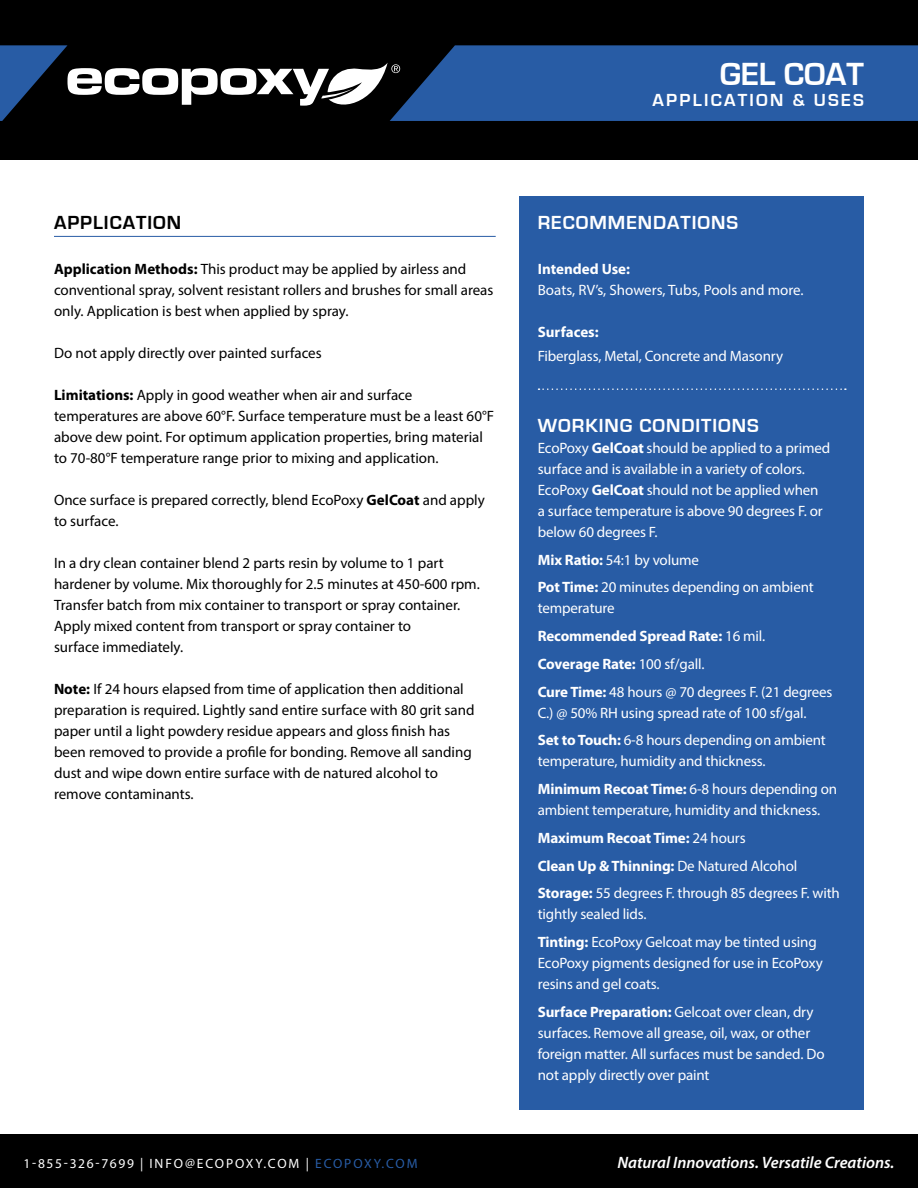
<style>
.page{position:relative;width:918px;height:1188px;background:#fff}
.page>*{position:absolute;margin:0;border:0;box-sizing:border-box;transform-origin:0 0}
.t1{font:700 33px "Eurostile";color:#fff}
.t2{font:700 19.5px "Eurostile";letter-spacing:.05em;color:#fff}
.t3{font:700 19.5px "Eurostile";letter-spacing:.05em;color:#000}
.t4{font:700 18px "Eurostile";letter-spacing:.125em;color:#fff}
.t5{font:italic 600 16.5px "Myriad Pro";color:#fff}
.t6{font:15px/21px "Myriad Pro";color:#000}
.t7{font:15px/27.8px "Myriad Pro";letter-spacing:-.01em;color:#fff}
.t8{font:700 15px "Myriad Pro";color:#fff}
.t9{font:13.5px "Myriad Pro";letter-spacing:.13em;color:#fff}
.s1{font-weight:700}
.s2{color:#285ca5}
</style>
<div class="page">
<div style="left:0;top:1134px;width:918px;height:54px;background:#000"></div>
<div style="left:0;top:0;width:918px;height:160px;background:#000"></div>
<svg style="left:0;top:45px;width:918px;height:76px"></svg>
<div style="left:519px;top:197px;width:345px;height:913px;background:#285ca5"></div>
<hr style="left:54px;top:236px;width:442px;height:1px;background:#285ca5">
<svg style="left:539px;top:388px;width:307px;height:2px"></svg>
<h2 class="t3" style="left:54px;top:212px;width:129px">APPLICATION</h2>
<p class="t6" style="left:54px;top:258px;width:441px"><span class="s1">Application Methods:</span> This product may be applied by airless and conventional spray, solvent resistant rollers and brushes for small areas only. Application is best when applied by spray.</p>
<p class="t6" style="left:54px;top:342px;width:269px">Do not apply directly over painted surfaces</p>
<p class="t6" style="left:54px;top:384px;width:442px"><span class="s1">Limitations:</span> Apply in good weather when air and surface temperatures are above 60°F. Surface temperature must be a least 60°F above dew point. For optimum application properties, bring material to 70-80°F temperature range prior to mixing and application.</p>
<p class="t6" style="left:54px;top:489px;width:432px">Once surface is prepared correctly, blend EcoPoxy <span class="s1">GelCoat</span> and apply to surface.</p>
<p class="t6" style="left:54px;top:552px;width:427px">In a dry clean container blend 2 parts resin by volume to 1 part hardener by volume. Mix thoroughly for 2.5 minutes at 450-600 rpm.<br>Transfer batch from mix container to transport or spray container.<br>Apply mixed content from transport or spray container to<br>surface immediately.</p>
<p class="t6" style="left:54px;top:678px;width:422px"><span class="s1">Note:</span> If 24 hours elapsed from time of application then additional preparation is required. Lightly sand entire surface with 80 grit sand paper until a light powdery residue appears and gloss finish has been removed to provide a profile for bonding. Remove all sanding dust and wipe down entire surface with de natured alcohol to remove contaminants.</p>
<h1 class="t1" style="left:720px;top:56px;width:146px">GEL COAT</h1>
<p class="t4" style="left:653px;top:90px;width:213px">APPLICATION &amp; USES</p>
<h2 class="t2" style="left:538px;top:212px;width:202px">RECOMMENDATIONS</h2>
<p class="t8" style="left:538px;top:259px;width:94px">Intended Use:</p>
<p class="t7" style="left:538px;top:275px;width:267px">Boats, RV’s, Showers, Tubs, Pools and more.</p>
<p class="t8" style="left:538px;top:322px;width:62px">Surfaces:</p>
<p class="t7" style="left:538px;top:341px;width:247px">Fiberglass, Metal, Concrete and Masonry</p>
<h2 class="t2" style="left:538px;top:415px;width:223px">WORKING CONDITIONS</h2>
<p class="t7" style="left:538px;top:437px;width:294px;line-height:21px">EcoPoxy <span class="s1">GelCoat</span> should be applied to a primed surface and is available in a variety of colors.<br>EcoPoxy <span class="s1">GelCoat</span> should not be applied when<br>a surface temperature is above 90 degrees F. or below 60 degrees F.</p>
<p class="t7" style="left:538px;top:546px;width:278px"><span class="s1">Mix Ratio:</span> 54:1 by volume<br><span class="s1">Pot Time:</span> 20 minutes depending on ambient</p>
<p class="t7" style="left:538px;top:594px;width:296px">temperature<br><span class="s1">Recommended Spread Rate:</span> 16 mil.<br><span class="s1">Coverage Rate:</span> 100 sf/gall.<br><span class="s1">Cure Time:</span> 48 hours @ 70 degrees F. (21 degrees</p>
<p class="t7" style="left:538px;top:699px;width:290px">C.) @ 50% RH using spread rate of 100 sf/gal.<br><span class="s1">Set to Touch:</span> 6-8 hours depending on ambient</p>
<p class="t7" style="left:538px;top:747px;width:301px">temperature, humidity and thickness.<br><span class="s1">Minimum Recoat Time:</span> 6-8 hours depending on</p>
<p class="t7" style="left:538px;top:796px;width:304px">ambient temperature, humidity and thickness.<br><span class="s1">Maximum Recoat Time:</span> 24 hours<br><span class="s1">Clean Up &amp; Thinning:</span> De Natured Alcohol <span class="s1">Storage:</span> 55 degrees F. through 85 degrees F. with</p>
<p class="t7" style="left:538px;top:900px;width:281px">tightly sealed lids.<br><span class="s1">Tinting:</span> EcoPoxy Gelcoat may be tinted using</p>
<p class="t7" style="left:538px;top:952px;width:287px;line-height:21px">EcoPoxy pigments designed for use in EcoPoxy resins and gel coats.</p>
<p class="t7" style="left:538px;top:1001px;width:288px;line-height:21px"><span class="s1">Surface Preparation:</span> Gelcoat over clean, dry surfaces. Remove all grease, oil, wax, or other foreign matter. All surfaces must be sanded. Do not apply directly over paint</p>
<p class="t9" style="left:23px;top:1155px;width:396px">1-855-326-7699 | INFO@ECOPOXY.COM | <span class="s2">ECOPOXY.COM</span></p>
<p class="t5" style="left:617px;top:1152px;width:279px">Natural Innovations. Versatile Creations.</p>
</div>
